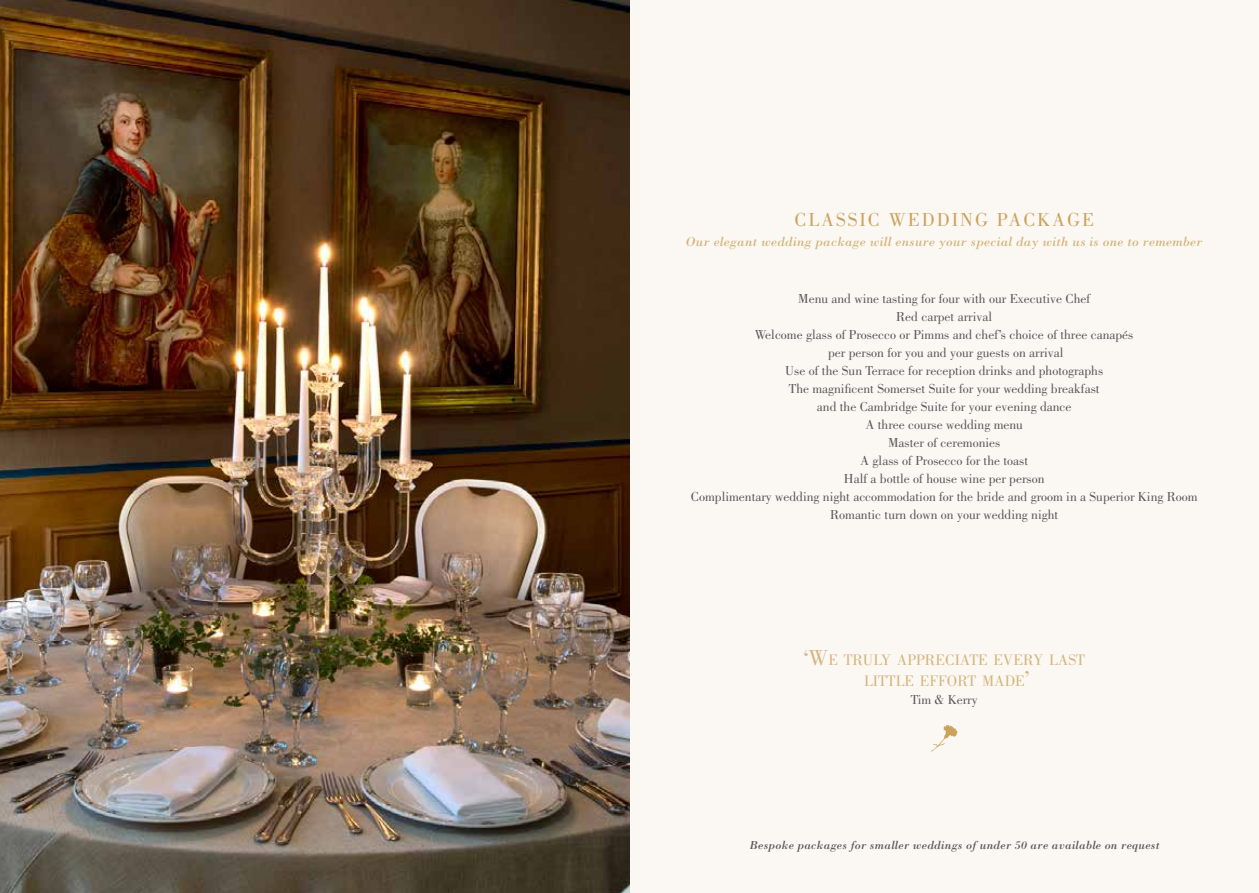
<style>
.page{position:relative;width:1259px;height:893px;background:#fbf8f4}
.page>*{position:absolute;margin:0;border:0;box-sizing:border-box;transform-origin:0 0}
.t1{font:19.5px "Bodoni LT";letter-spacing:.1em;color:#cba25b}
.t2{font:15.75px/21px "Bodoni LT";color:#d5b47b;text-align:center}
.t3{font:13.5px/18px "Bodoni LT";color:#575756;text-align:center}
.t4{font:italic 13.5px "Bodoni LT";letter-spacing:.02em;color:#d5b47b}
.t5{font:italic 12px "Bodoni LT";letter-spacing:.02em;color:#575756}
.s1{font-size:22.5px}
</style>
<div class="page">
<img style="left:0;top:0;width:629px;height:893px">
<svg style="left:931px;top:725px;width:26px;height:27px"></svg>
<h1 class="t1" style="left:794px;top:209px;width:301px">CLASSIC WEDDING PACKAGE</h1>
<p class="t4" style="left:686px;top:234px;width:518px">Our elegant wedding package will ensure your special day with us is one to remember</p>
<p class="t3" style="left:691px;top:290px;width:508px">Menu and wine tasting for four with our Executive Chef<br>Red carpet arrival<br>Welcome glass of Prosecco or Pimms and chef’s choice of three canapés<br>per person for you and your guests on arrival<br>Use of the Sun Terrace for reception drinks and photographs<br>The magnificent Somerset Suite for your wedding breakfast<br>and the Cambridge Suite for your evening dance<br>A three course wedding menu<br>Master of ceremonies<br>A glass of Prosecco for the toast<br>Half a bottle of house wine per person<br>Complimentary wedding night accommodation for the bride and groom in a Superior King Room Romantic turn down on your wedding night</p>
<p class="t2" style="left:803px;top:649px;width:283px"><span class="s1">‘W</span>E TRULY APPRECIATE EVERY LAST<br>LITTLE EFFORT MADE<span class="s1">’</span></p>
<p class="t3" style="left:910px;top:691px;width:68px">Tim &amp; Kerry</p>
<p class="t5" style="left:750px;top:838px;width:411px">Bespoke packages for smaller weddings of under 50 are available on request</p>
</div>
